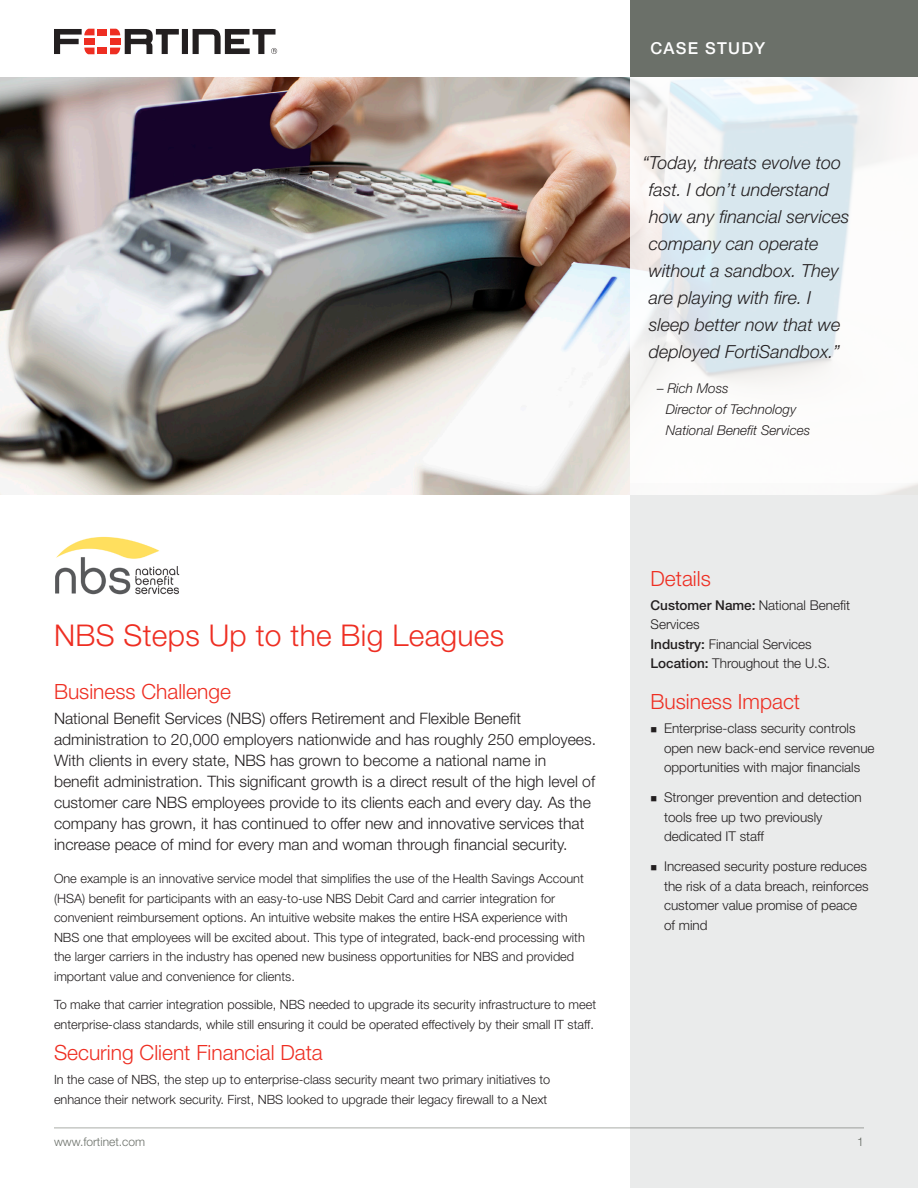
<style>
.page{position:relative;width:918px;height:1188px;background:#fff}
.page>*{position:absolute;margin:0;border:0;box-sizing:border-box;transform-origin:0 0}
.HEADER_-_RED_TITLE{font:300 30px "Helvetica Neue LT Pro";letter-spacing:.01em;color:#ee2e22}
.SUBHEAD_TEXT{font:300 21px "Helvetica Neue LT Pro";color:#ee2e22}
.SUBHEAD_-_RED{font:300 21px "Helvetica Neue LT Pro";color:#ee2e22}
.INSET_QUOTE{font:italic 300 18px/27px "Helvetica Neue LT Pro";color:#231f20}
.CASE_STUDY_-_TITLE{font:500 16.5px "Helvetica Neue LT Pro";letter-spacing:.075em;color:#fff}
.INTRO_TEXT{font:300 15.75px/21px "Helvetica Neue LT Pro";color:#231f20}
.t1{font:300 13.5px/19.5px "Helvetica Neue LT Pro";color:#231f20}
.INSET_QUOTE_-_NAME{font:italic 300 13.5px/21px "Helvetica Neue LT Pro";color:#231f20}
.BODY_TEXT{font:300 12.75px/19.5px "Helvetica Neue LT Pro";color:#231f20}
.t2{font:300 12px "Helvetica Neue LT Pro";color:#6b7069}
.s1{font-weight:500}
</style>
<div class="page">
<hr style="left:54px;top:1128px;width:810px;height:1px;background:#aaada9">
<img style="left:0;top:77px;width:630px;height:418px">
<div style="left:97px;top:29px;width:10px;height:6px;background:#ee2e22"></div>
<div style="left:97px;top:48px;width:10px;height:6px;background:#ee2e22"></div>
<svg style="left:54px;top:29px;width:41px;height:25px"></svg>
<svg style="left:110px;top:29px;width:167px;height:25px"></svg>
<div style="left:630px;top:0;width:288px;height:77px;background:#6b7069"></div>
<div style="left:630px;top:483px;width:288px;height:705px;background:#eaebeb"></div>
<svg style="left:630px;top:77px;width:285px;height:418px"></svg>
<img style="left:55px;top:536px;width:125px;height:59px">
<p class="CASE_STUDY_-_TITLE" style="left:651px;top:39px;width:116px">CASE STUDY</p>
<p class="INSET_QUOTE" style="left:649px;top:149px;width:202px;text-indent:-6px">“Today, threats evolve too fast. I don’t understand how any financial services company can operate without a sandbox. They are playing with fire. I sleep better now that we deployed FortiSandbox.”</p>
<p class="INSET_QUOTE_-_NAME" style="left:657px;top:377px;width:73px">– Rich Moss</p>
<p class="INSET_QUOTE_-_NAME" style="left:666px;top:398px;width:146px">Director of Technology<br>National Benefit Services</p>
<p class="HEADER_-_RED_TITLE" style="left:54px;top:617px;width:452px">NBS Steps Up to the Big Leagues</p>
<p class="SUBHEAD_TEXT" style="left:54px;top:678px;width:178px">Business Challenge</p>
<p class="INTRO_TEXT" style="left:54px;top:708px;width:544px">National Benefit Services (NBS) offers Retirement and Flexible Benefit administration to 20,000 employers nationwide and has roughly 250 employees.<br>With clients in every state, NBS has grown to become a national name in<br>benefit administration. This significant growth is a direct result of the high level of customer care NBS employees provide to its clients each and every day. As the company has grown, it has continued to offer new and innovative services that increase peace of mind for every man and woman through financial security.</p>
<p class="BODY_TEXT" style="left:54px;top:869px;width:532px">One example is an innovative service model that simplifies the use of the Health Savings Account (HSA) benefit for participants with an easy-to-use NBS Debit Card and carrier integration for convenient reimbursement options. An intuitive website makes the entire HSA experience with NBS one that employees will be excited about. This type of integrated, back-end processing with the larger carriers in the industry has opened new business opportunities for NBS and provided important value and convenience for clients.</p>
<p class="BODY_TEXT" style="left:54px;top:995px;width:544px">To make that carrier integration possible, NBS needed to upgrade its security infrastructure to meet enterprise-class standards, while still ensuring it could be operated effectively by their small IT staff.</p>
<p class="SUBHEAD_-_RED" style="left:54px;top:1040px;width:270px">Securing Client Financial Data</p>
<p class="BODY_TEXT" style="left:54px;top:1070px;width:498px">In the case of NBS, the step up to enterprise-class security meant two primary initiatives to enhance their network security. First, NBS looked to upgrade their legacy firewall to a Next</p>
<p class="SUBHEAD_TEXT" style="left:651px;top:566px;width:62px">Details</p>
<p class="t1" style="left:651px;top:595px;width:201px"><span class="s1">Customer Name:</span> National Benefit<br>Services</p>
<p class="t1" style="left:651px;top:634px;width:163px"><span class="s1">Industry:</span> Financial Services</p>
<p class="t1" style="left:651px;top:654px;width:181px"><span class="s1">Location:</span> Throughout the U.S.</p>
<p class="SUBHEAD_TEXT" style="left:651px;top:689px;width:151px">Business Impact</p>
<p class="t1" style="left:664px;top:718px;width:212px;text-indent:-14px">■ Enterprise-class security controls open new back-end service revenue opportunities with major financials</p>
<p class="t1" style="left:664px;top:787px;width:199px;text-indent:-14px">■ Stronger prevention and detection tools free up two previously dedicated IT staff</p>
<p class="t1" style="left:664px;top:856px;width:206px;text-indent:-14px">■ Increased security posture reduces the risk of a data breach, reinforces customer value promise of peace of mind</p>
<p class="t2" style="left:54px;top:1134px;width:93px">www.fortinet.com</p>
<p class="t2" style="left:857px;top:1134px;width:8px">1</p>
</div>
